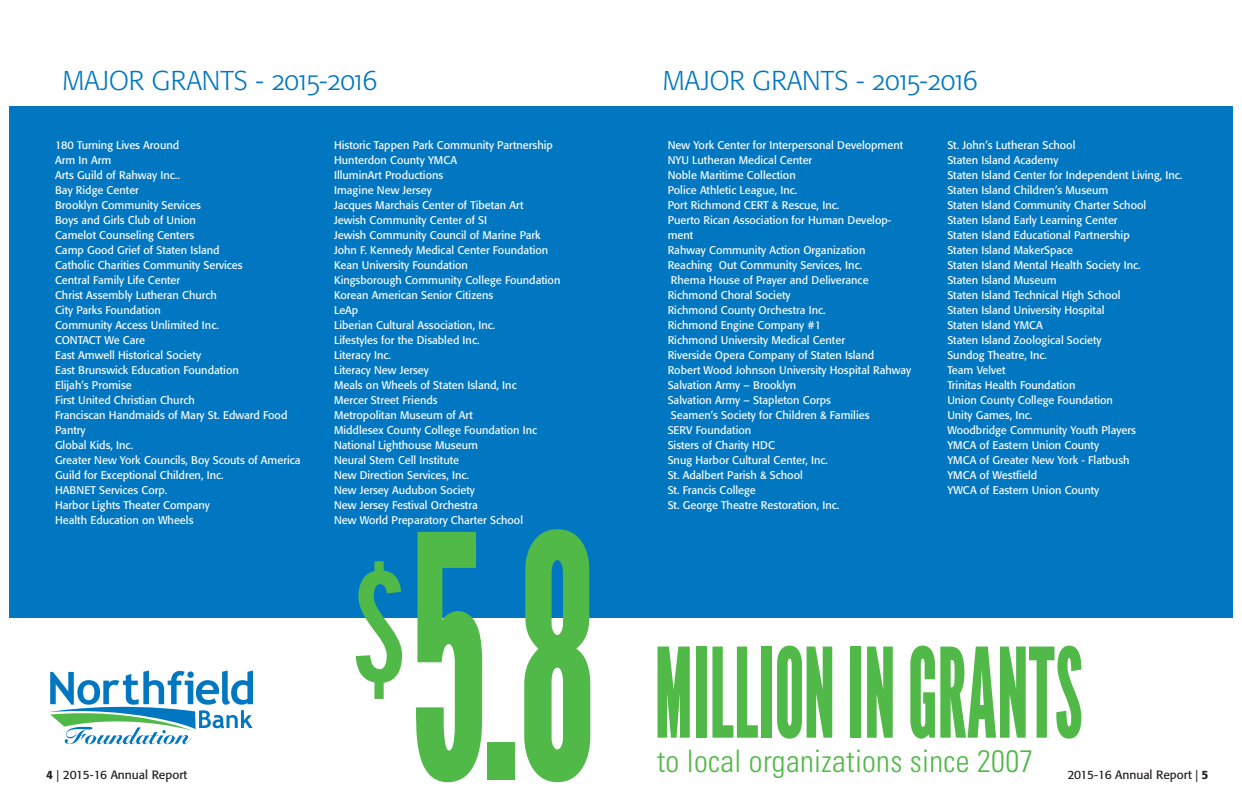
<style>
.page{position:relative;width:1242px;height:810px;background:#fff}
.page>*{position:absolute;margin:0;border:0;box-sizing:border-box;transform-origin:0 0}
.t1{font:condensed 337px "League Gothic";color:#51b948}
.t2{font:153px "League Gothic";color:#51b948}
.t3{font:condensed 124px "League Gothic";letter-spacing:-.01em;color:#51b948}
.t4{font:300 condensed 31px "Univers LT Std";letter-spacing:.01em;color:#51b948}
.t5{font:27px "Formata Light SC";color:#0077c0}
.t6{font:12px "Formata";color:#231f20}
.t7{font:11px/15px "Formata";color:#fff}
.s1{font-weight:500}
</style>
<div class="page">
<div style="left:9px;top:106px;width:1224px;height:512px;background:#0077c0"></div>
<svg style="left:49px;top:670px;width:204px;height:74px"></svg>
<h3 class="t5" style="left:63px;top:64px;width:316px">MAJOR GRANTS - 2015-2016</h3>
<h3 class="t5" style="left:663px;top:64px;width:316px">MAJOR GRANTS - 2015-2016</h3>
<p class="t7" style="left:55px;top:137px;width:247px">180 Turning Lives Around<br>Arm In Arm<br>Arts Guild of Rahway Inc..<br>Bay Ridge Center<br>Brooklyn Community Services<br>Boys and Girls Club of Union<br>Camelot Counseling Centers<br>Camp Good Grief of Staten Island<br>Catholic Charities Community Services<br>Central Family Life Center<br>Christ Assembly Lutheran Church<br>City Parks Foundation<br>Community Access Unlimited Inc.<br>CONTACT We Care<br>East Amwell Historical Society<br>East Brunswick Education Foundation<br>Elijah’s Promise<br>First United Christian Church<br>Franciscan Handmaids of Mary St. Edward Food<br>Pantry<br>Global Kids, Inc.<br>Greater New York Councils, Boy Scouts of America<br>Guild for Exceptional Children, Inc.<br>HABNET Services Corp.<br>Harbor Lights Theater Company<br>Health Education on Wheels</p>
<p class="t7" style="left:334px;top:137px;width:228px">Historic Tappen Park Community Partnership<br>Hunterdon County YMCA<br>IlluminArt Productions<br>Imagine New Jersey<br>Jacques Marchais Center of Tibetan Art<br>Jewish Community Center of SI<br>Jewish Community Council of Marine Park<br>John F. Kennedy Medical Center Foundation<br>Kean University Foundation<br>Kingsborough Community College Foundation<br>Korean American Senior Citizens<br>LeAp<br>Liberian Cultural Association, Inc.<br>Lifestyles for the Disabled Inc.<br>Literacy Inc.<br>Literacy New Jersey<br>Meals on Wheels of Staten Island, Inc<br>Mercer Street Friends<br>Metropolitan Museum of Art<br>Middlesex County College Foundation Inc<br>National Lighthouse Museum<br>Neural Stem Cell Institute<br>New Direction Services, Inc.<br>New Jersey Audubon Society<br>New Jersey Festival Orchestra<br>New World Preparatory Charter School</p>
<h1 class="t1" style="left:412px;top:459px;width:188px">5.8</h1>
<h2 class="t2" style="left:353px;top:537px;width:53px">$</h2>
<p class="t6" style="left:46px;top:767px;width:143px"><span class="s1">4</span> | 2015-16 Annual Report</p>
<p class="t7" style="left:668px;top:137px;width:245px">New York Center for Interpersonal Development<br>NYU Lutheran Medical Center<br>Noble Maritime Collection<br>Police Athletic League, Inc.<br>Port Richmond CERT &amp; Rescue, Inc.<br>Puerto Rican Association for Human Develop&shy;ment<br>Rahway Community Action Organization<br>Reaching Out Community Services, Inc.<br>Rhema House of Prayer and Deliverance<br>Richmond Choral Society<br>Richmond County Orchestra Inc.<br>Richmond Engine Company #1<br>Richmond University Medical Center<br>Riverside Opera Company of Staten Island<br>Robert Wood Johnson University Hospital Rahway<br>Salvation Army – Brooklyn<br>Salvation Army – Stapleton Corps<br>Seamen’s Society for Children &amp; Families<br>SERV Foundation<br>Sisters of Charity HDC<br>Snug Harbor Cultural Center, Inc.<br>St. Adalbert Parish &amp; School<br>St. Francis College<br>St. George Theatre Restoration, Inc.</p>
<p class="t7" style="left:947px;top:137px;width:237px">St. John’s Lutheran School<br>Staten Island Academy<br>Staten Island Center for Independent Living, Inc.<br>Staten Island Children’s Museum<br>Staten Island Community Charter School<br>Staten Island Early Learning Center<br>Staten Island Educational Partnership<br>Staten Island MakerSpace<br>Staten Island Mental Health Society Inc.<br>Staten Island Museum<br>Staten Island Technical High School<br>Staten Island University Hospital<br>Staten Island YMCA<br>Staten Island Zoological Society<br>Sundog Theatre, Inc.<br>Team Velvet<br>Trinitas Health Foundation<br>Union County College Foundation<br>Unity Games, Inc.<br>Woodbridge Community Youth Players<br>YMCA of Eastern Union County<br>YMCA of Greater New York - Flatbush<br>YMCA of Westfield<br>YWCA of Eastern Union County</p>
<h3 class="t3" style="left:656px;top:620px;width:431px">MILLION IN GRANTS</h3>
<h3 class="t4" style="left:657px;top:742px;width:378px">to local organizations since 2007</h3>
<p class="t6" style="left:1067px;top:767px;width:143px">2015-16 Annual Report | <span class="s1">5</span></p>
</div>
